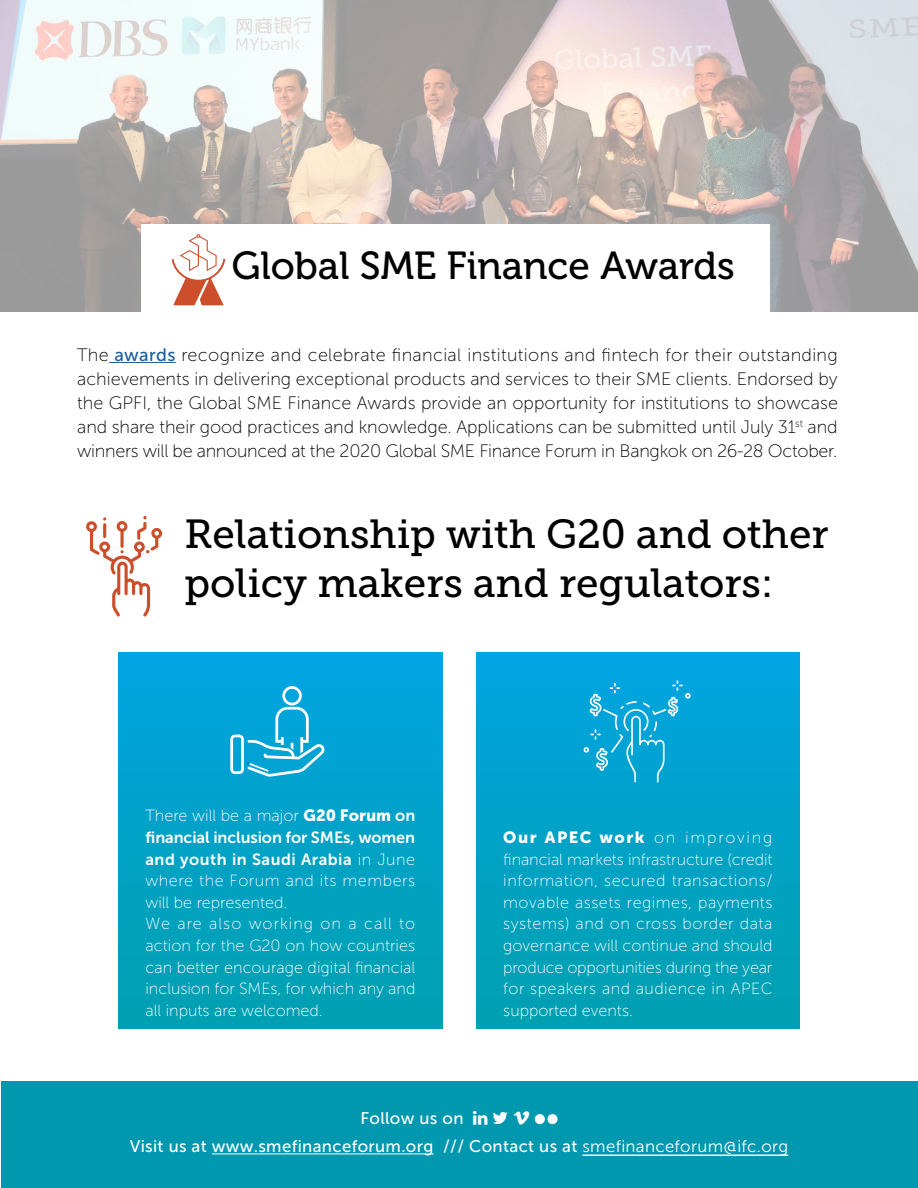
<style>
.page{position:relative;width:918px;height:1188px;background:#fff}
.page>*{position:absolute;margin:0;border:0;box-sizing:border-box;transform-origin:0 0}
.t1{font:40.5px/48.6px "Museo Slab 500";color:#000}
.t2{font:39px "Museo 500";color:#000}
.t3{font:18px/24px "Museo Sans 100";letter-spacing:-.015em;color:#000;text-align:justify}
.t4{font:16.8px/28px "Museo Sans 500";letter-spacing:.02em;color:#fff}
.t5{font:16.2px/21.6px "Museo Sans 100";color:#fff}
.t6{font:16.2px/21.6px "Museo Sans 700";letter-spacing:-.005em;color:#fff}
.t7{font:16.2px "Museo Sans 900";letter-spacing:.09em;color:#fff}
.s1{font-family:"Museo Sans 500";color:#205e9f}
.s2{font-family:"Museo Sans 900"}
.s3{font-family:"Museo Sans 700"}
.s4{font-family:"Museo Sans 100"}
.s5{font-family:"Museo Sans 300"}
</style>
<div class="page">
<img style="left:0;top:0;width:918px;height:312px">
<div style="left:142px;top:224px;width:628px;height:92px;background:#fff"></div>
<hr style="left:109px;top:362px;width:67px;height:1px;background:#205e9f">
<svg style="left:172px;top:234px;width:53px;height:71px"></svg>
<svg style="left:86px;top:516px;width:76px;height:101px"></svg>
<div style="left:119px;top:652px;width:323px;height:377px;background:linear-gradient(to bottom,#00a4e1,#00a0af)"></div>
<svg style="left:230px;top:686px;width:95px;height:91px"></svg>
<div style="left:477px;top:652px;width:322px;height:377px;background:linear-gradient(to bottom,#00a4e1,#00a0af)"></div>
<svg style="left:584px;top:680px;width:107px;height:102px"></svg>
<div style="left:1px;top:1082px;width:917px;height:106px;background:#0098af"></div>
<hr style="left:212px;top:1154px;width:222px;height:1px;background:#fff">
<hr style="left:582px;top:1155px;width:206px;height:1px;background:#fff">
<svg style="left:535px;top:1114px;width:23px;height:10px"></svg>
<h2 class="t2" style="left:232px;top:244px;width:505px">Global SME Finance Awards</h2>
<p class="t3" style="left:77px;top:343px;width:762px">The <span class="s1">awards</span> recognize and celebrate financial institutions and fintech for their outstanding achievements in delivering exceptional products and services to their SME clients. Endorsed by the GPFI, the Global SME Finance Awards provide an opportunity for institutions to showcase and share their good practices and knowledge. Applications can be submitted until July 31<sup>st</sup> and winners will be announced at the 2020 Global SME Finance Forum in Bangkok on 26-28 October.</p>
<h1 class="t1" style="left:185px;top:510px;width:646px">Relationship with G20 and other policy makers and regulators:</h1>
<p class="t5" style="left:145px;top:805px;width:271px">There will be a major <span class="s2">G20 Forum</span> <span class="s3">on</span></p>
<p class="t6" style="left:145px;top:827px;width:271px">financial inclusion for SMEs, women and youth in Saudi Arabia <span class="s4">in June</span></p>
<p class="t5" style="left:145px;top:870px;width:271px">where the Forum and its members will be represented.<br>We are also working on a call to action for the G20 on how countries can better encourage digital financial inclusion for SMEs, for which any and all inputs are welcomed.</p>
<p class="t7" style="left:503px;top:828px;width:271px">Our APEC work <span class="s4">on improving</span></p>
<p class="t5" style="left:503px;top:848px;width:271px;text-align:justify">financial markets infrastructure (credit information, secured transactions/ movable assets regimes, payments systems) and on cross border data governance will continue and should produce opportunities during the year for speakers and audience in APEC supported events.</p>
<p class="t4" style="left:130px;top:1104px;width:660px;text-indent:231px">Follow us on<br>Visit us at www.smefinanceforum.org /// Contact us at <span class="s5">smefinanceforum@ifc.org</span></p>
</div>
